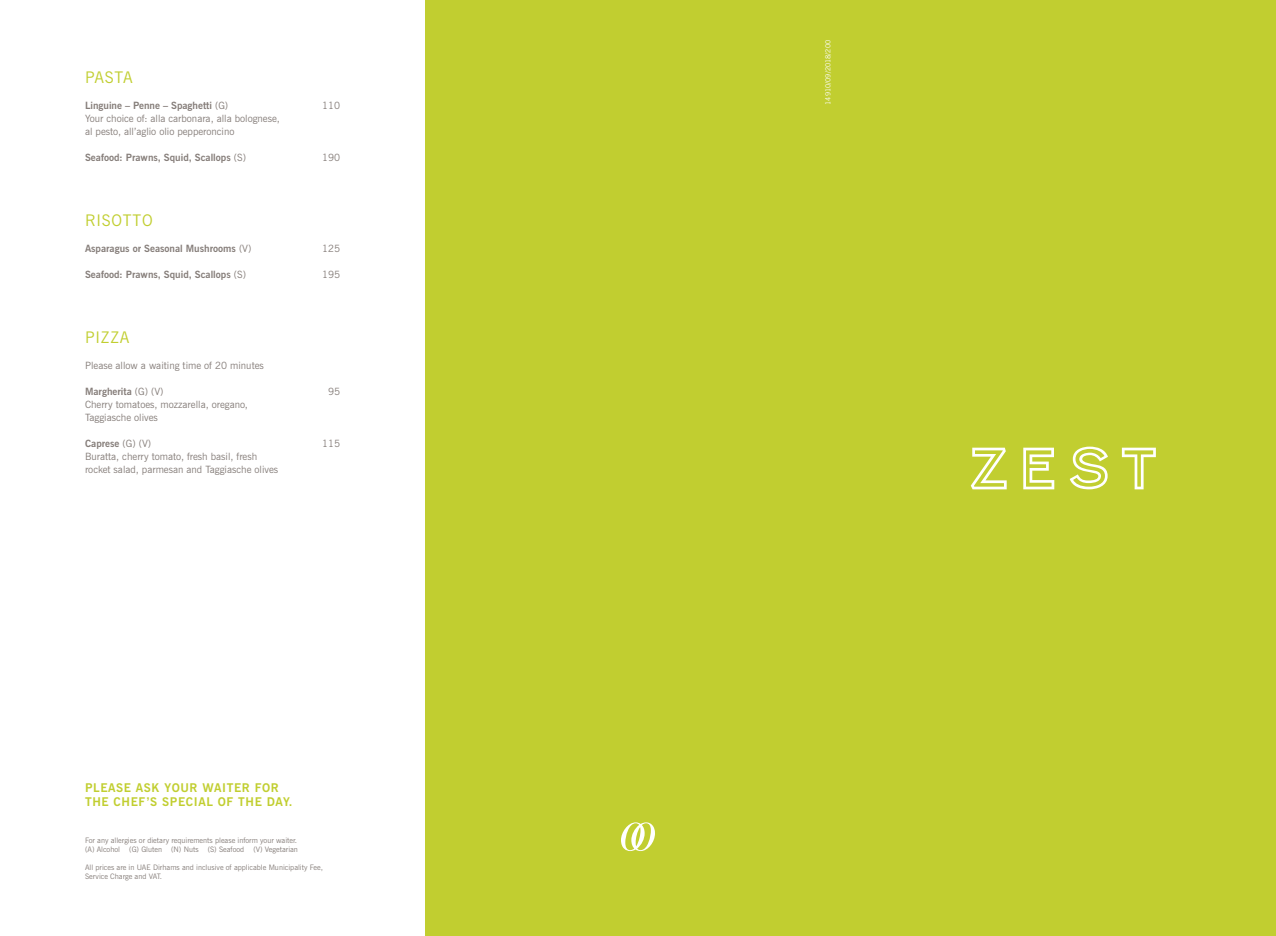
<style>
.page{position:relative;width:1276px;height:936px;background:#fff}
.page>*{position:absolute;margin:0;border:0;box-sizing:border-box;transform-origin:0 0}
.t1{font:16px "News Gothic BT";letter-spacing:.05em;color:#c1ce30}
.t2{font:700 12px/13px "News Gothic BT";letter-spacing:.05em;color:#c1ce30}
.t3{font:10px/13px "News Gothic BT";color:#857d79}
.t4{font:700 10px "News Gothic BT";color:#857d79}
.t5{font:7.5px/9px "News Gothic BT";color:#857d79}
.t6{font:7px "News Gothic BT";color:#fff}
.s1{font-weight:400}
</style>
<div class="page">
<div style="left:425px;top:0;width:851px;height:935px;background:#c1ce30"></div>
<svg style="left:970px;top:447px;width:36px;height:42px"></svg>
<svg style="left:1023px;top:447px;width:31px;height:42px"></svg>
<svg style="left:1069px;top:446px;width:39px;height:43px"></svg>
<svg style="left:1122px;top:447px;width:34px;height:42px"></svg>
<svg style="left:621px;top:822px;width:34px;height:29px"></svg>
<h1 class="t1" style="left:85px;top:68px;width:49px">PASTA</h1>
<p class="t4" style="left:85px;top:99px;width:145px">Linguine – Penne – Spaghetti <span class="s1">(G)</span></p>
<p class="t3" style="left:322px;top:99px;width:20px">110</p>
<p class="t3" style="left:85px;top:112px;width:196px">Your choice of: alla carbonara, alla bolognese, al pesto, all’aglio olio pepperoncino</p>
<p class="t4" style="left:85px;top:151px;width:162px">Seafood: Prawns, Squid, Scallops <span class="s1">(S)</span></p>
<p class="t3" style="left:322px;top:151px;width:20px">190</p>
<h1 class="t1" style="left:85px;top:211px;width:69px">RISOTTO</h1>
<p class="t4" style="left:85px;top:242px;width:168px">Asparagus or Seasonal Mushrooms <span class="s1">(V)</span></p>
<p class="t3" style="left:322px;top:242px;width:20px">125</p>
<p class="t4" style="left:85px;top:268px;width:162px">Seafood: Prawns, Squid, Scallops <span class="s1">(S)</span></p>
<p class="t3" style="left:322px;top:268px;width:20px">195</p>
<h1 class="t1" style="left:85px;top:328px;width:46px">PIZZA</h1>
<p class="t3" style="left:85px;top:359px;width:180px">Please allow a waiting time of 20 minutes</p>
<p class="t4" style="left:85px;top:385px;width:80px">Margherita <span class="s1">(G) (V)</span></p>
<p class="t3" style="left:328px;top:385px;width:14px">95</p>
<p class="t3" style="left:85px;top:398px;width:164px">Cherry tomatoes, mozzarella, oregano,<br>Taggiasche olives</p>
<p class="t4" style="left:85px;top:437px;width:68px">Caprese <span class="s1">(G) (V)</span></p>
<p class="t3" style="left:322px;top:437px;width:20px">115</p>
<p class="t3" style="left:85px;top:450px;width:195px">Buratta, cherry tomato, fresh basil, fresh rocket salad, parmesan and Taggiasche olives</p>
<p class="t2" style="left:85px;top:781px;width:209px">PLEASE ASK YOUR WAITER FOR<br>THE CHEF’S SPECIAL OF THE DAY.</p>
<p class="t5" style="left:85px;top:836px;width:214px">For any allergies or dietary requirements please inform your waiter. (A) Alcohol (G) Gluten (N) Nuts (S) Seafood (V) Vegetarian</p>
<p class="t5" style="left:85px;top:863px;width:239px">All prices are in UAE Dirhams and inclusive of applicable Municipality Fee,<br>Service Charge and VAT.</p>
<p class="t6" style="left:824px;top:105px;width:66px;rotate:-90deg">14910/09/2018/200</p>
</div>
